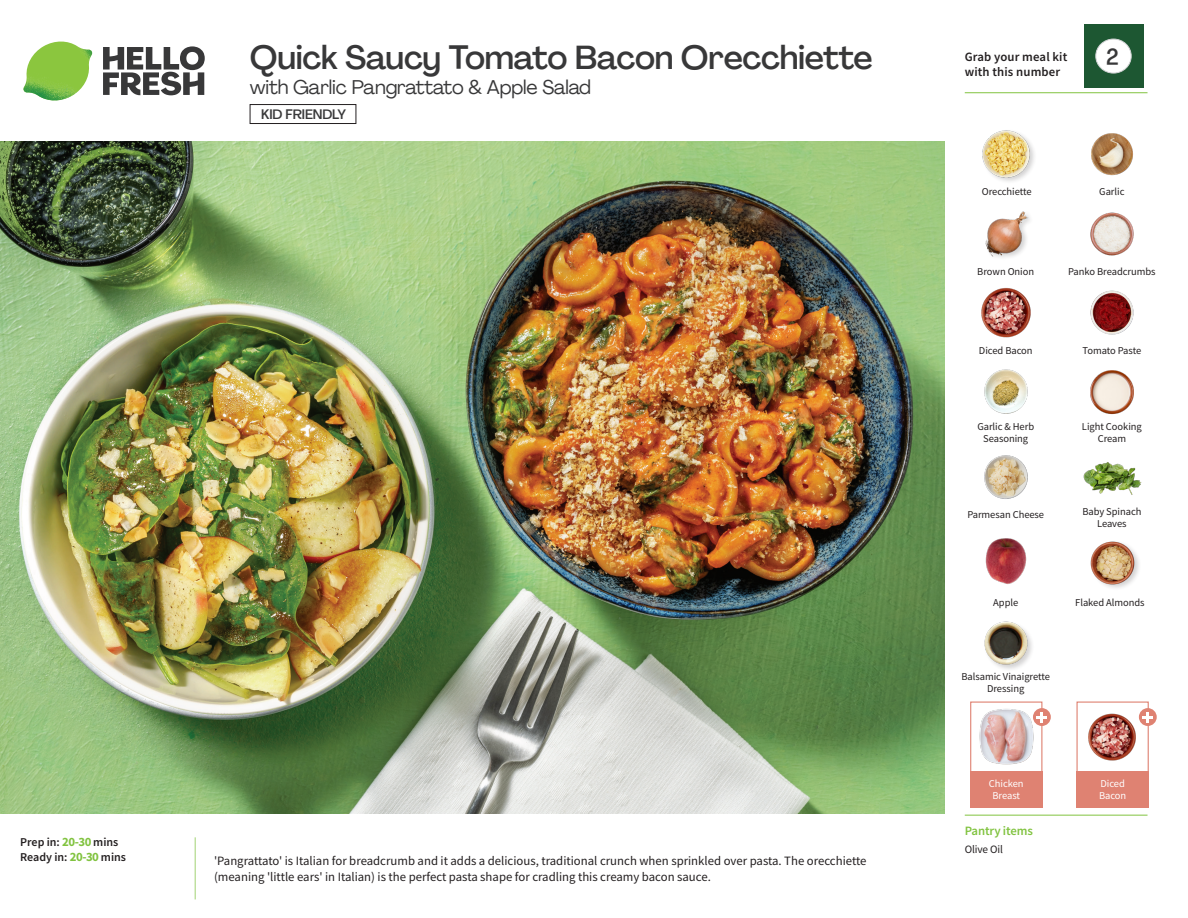
<style>
.page{position:relative;width:1188px;height:918px;background:#fff}
.page>*{position:absolute;margin:0;border:0;box-sizing:border-box;transform-origin:0 0}
._15_Titel_UK{font:500 33px "Agrandir";letter-spacing:-.015em;color:#383839}
._002_Label_Nr{font:500 22.8px "Agrandir";color:#383839;scale:.94 1}
._15_Titel_UK-2{font:19.5px "Agrandir";letter-spacing:-.01em;color:#383839}
.t1{font:500 13.5px "Agrandir";letter-spacing:-.01em;color:#383839}
.Step_6_Text_AU{font:12.75px/16.5px "Source Sans Pro";color:#231f20}
.t2{font:600 12.75px/15px "Source Sans Pro";letter-spacing:.01em;color:#231f20}
._04_Headers_Front{font:600 12.75px "Source Sans Pro";letter-spacing:-.01em;color:#81c340}
._04_Intro{font:600 12px "Source Sans Pro";color:#231f20}
._05_Pantry{font:11.25px "Source Sans Pro";letter-spacing:-.01em;color:#231f20}
._18_FRONT_ingredients{font:10.5px/12px "Source Sans Pro";letter-spacing:-.005em;color:#231f20;text-align:center}
._18_FRONT_ingredients-2{font:10.5px/12px "Source Sans Pro";letter-spacing:-.005em;color:#fff}
.s1{font-weight:700;font-size:12.75px;color:#81c340}
</style>
<div class="page">
<svg style="left:103px;top:46px;width:102px;height:49px"></svg>
<img style="left:23px;top:42px;width:69px;height:59px">
<img style="left:0;top:142px;width:945px;height:672px">
<div style="left:1077px;top:702px;width:72px;height:72px;border:1px solid #df8272"></div>
<div style="left:1077px;top:771px;width:72px;height:37px;background:#df8272"></div>
<div style="left:970px;top:771px;width:72px;height:37px;background:#df8272"></div>
<img style="left:1088px;top:713px;width:52px;height:48px">
<div style="left:970px;top:702px;width:72px;height:72px;border:1px solid #df8272"></div>
<img style="left:979px;top:709px;width:56px;height:56px">
<svg style="left:1033px;top:708px;width:18px;height:18px"></svg>
<svg style="left:1037px;top:712px;width:10px;height:10px"></svg>
<img style="left:1090px;top:541px;width:49px;height:47px">
<img style="left:984px;top:621px;width:48px;height:48px">
<div style="left:1139px;top:708px;width:18px;height:18px;background:#df8272;border-radius:50%"></div>
<svg style="left:1142px;top:712px;width:11px;height:10px"></svg>
<div style="left:250px;top:104px;width:106px;height:20px;border:1px solid #231f20"></div>
<img style="left:1090px;top:290px;width:44px;height:45px">
<img style="left:984px;top:369px;width:44px;height:45px">
<img style="left:1090px;top:370px;width:44px;height:45px">
<img style="left:985px;top:538px;width:42px;height:46px">
<img style="left:1084px;top:462px;width:57px;height:33px">
<img style="left:981px;top:288px;width:50px;height:50px">
<img style="left:1091px;top:133px;width:42px;height:43px">
<img style="left:1090px;top:212px;width:44px;height:44px">
<img style="left:985px;top:211px;width:45px;height:47px">
<img style="left:982px;top:130px;width:52px;height:52px">
<img style="left:984px;top:455px;width:44px;height:44px">
<hr style="left:965px;top:815px;width:183px;height:1px;background:#81c340">
<hr style="left:965px;top:92px;width:183px;height:1px;background:#81c340">
<div style="left:1084px;top:24px;width:59px;height:64px;background:#1d5732"></div>
<div style="left:1096px;top:39px;width:35px;height:34px;background:#fff;border-radius:50%"></div>
<div style="left:1096px;top:39px;width:35px;height:34px;border:1px solid #d1d2d4;border-radius:50%"></div>
<p class="_15_Titel_UK" style="left:250px;top:37px;width:625px">Quick Saucy Tomato Bacon Orecchiette</p>
<p class="_15_Titel_UK-2" style="left:250px;top:75px;width:343px">with Garlic Pangrattato &amp; Apple Salad</p>
<p class="t1" style="left:261px;top:106px;width:86px">KID FRIENDLY</p>
<p class="_04_Intro" style="left:20px;top:834px;width:100px">Prep in: <span class="s1">20-30</span> mins</p>
<p class="_04_Intro" style="left:20px;top:849px;width:107px">Ready in: <span class="s1">20-30</span> mins</p>
<p class="Step_6_Text_AU" style="left:214px;top:852px;width:654px">'Pangrattato' is Italian for breadcrumb and it adds a delicious, traditional crunch when sprinkled over pasta. The orecchiette (meaning 'little ears' in Italian) is the perfect pasta shape for cradling this creamy bacon sauce.</p>
<p class="t2" style="left:965px;top:49px;width:104px">Grab your meal kit with this number</p>
<p class="_002_Label_Nr" style="left:1106px;top:43px;width:15px">2</p>
<p class="_18_FRONT_ingredients" style="left:982px;top:186px;width:51px">Orecchiette</p>
<p class="_18_FRONT_ingredients" style="left:1099px;top:186px;width:27px">Garlic</p>
<p class="_18_FRONT_ingredients" style="left:977px;top:265px;width:58px">Brown Onion</p>
<p class="_18_FRONT_ingredients" style="left:1068px;top:265px;width:89px">Panko Breadcrumbs</p>
<p class="_18_FRONT_ingredients" style="left:979px;top:344px;width:55px">Diced Bacon</p>
<p class="_18_FRONT_ingredients" style="left:1083px;top:344px;width:60px">Tomato Paste</p>
<p class="_18_FRONT_ingredients" style="left:977px;top:420px;width:58px">Garlic &amp; Herb<br>Seasoning</p>
<p class="_18_FRONT_ingredients" style="left:967px;top:508px;width:78px">Parmesan Cheese</p>
<p class="_18_FRONT_ingredients" style="left:1082px;top:420px;width:61px">Light Cooking<br>Cream</p>
<p class="_18_FRONT_ingredients" style="left:1082px;top:505px;width:61px">Baby Spinach<br>Leaves</p>
<p class="_18_FRONT_ingredients" style="left:993px;top:597px;width:27px">Apple</p>
<p class="_18_FRONT_ingredients" style="left:962px;top:670px;width:90px">Balsamic Vinaigrette<br>Dressing</p>
<p class="_18_FRONT_ingredients" style="left:1075px;top:596px;width:71px">Flaked Almonds</p>
<p class="_18_FRONT_ingredients-2" style="left:989px;top:778px;width:36px;text-align:center">Chicken<br>Breast</p>
<p class="_04_Headers_Front" style="left:965px;top:822px;width:70px">Pantry items</p>
<p class="_05_Pantry" style="left:965px;top:842px;width:40px">Olive Oil</p>
<p class="_18_FRONT_ingredients-2" style="left:1099px;top:778px;width:29px">Diced<br>Bacon</p>
</div>
